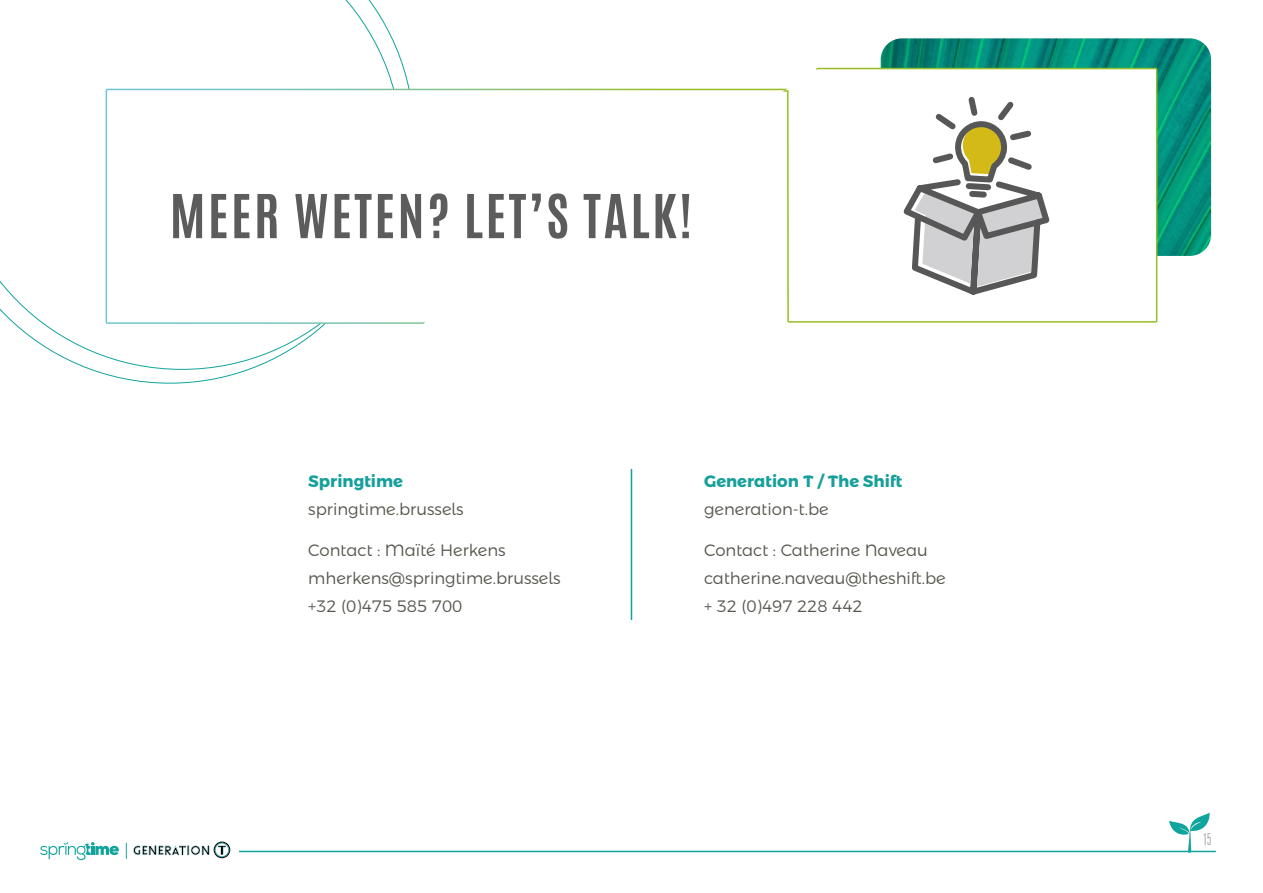
<style>
.page{position:relative;width:1263px;height:893px;background:#fff}
.page>*{position:absolute;margin:0;border:0;box-sizing:border-box;transform-origin:0 0}
.title_1{font:700 51.45px "Antonio";letter-spacing:.05em;color:#5c5c5c}
.body2{font:300 16.5px "Montserrat Alternates";color:#57564e}
.body2-2{font:700 16.5px "Montserrat Alternates";color:#17a09b}
.t1{font:300 13.5px "Antonio";color:#aaa}
</style>
<div class="page">
<hr style="left:239px;top:851px;width:977px;height:1px;background:#11a49d">
<svg style="left:1169px;top:813px;width:41px;height:40px"></svg>
<svg style="left:40px;top:842px;width:79px;height:18px"></svg>
<div style="left:215px;top:843px;width:14px;height:14px;border:1px solid #17a09b;border-radius:50%"></div>
<div style="left:214px;top:842px;width:16px;height:16px;border:1px solid #000;border-radius:50%"></div>
<svg style="left:133px;top:845px;width:93px;height:10px"></svg>
<svg style="left:126px;top:843px;width:1px;height:16px"></svg>
<img style="left:881px;top:38px;width:330px;height:218px">
<svg style="left:0;top:0;width:404px;height:370px"></svg>
<hr style="left:631px;top:469px;width:1px;height:151px;background:#17a09b">
<svg style="left:104px;top:66px;width:1055px;height:259px"></svg>
<svg style="left:898px;top:93px;width:156px;height:207px"></svg>
<p class="title_1" style="left:170px;top:177px;width:524px">MEER WETEN? LET’S TALK!</p>
<p class="body2-2" style="left:308px;top:471px;width:96px">Springtime</p>
<p class="body2" style="left:308px;top:499px;width:157px">springtime.brussels</p>
<p class="body2" style="left:308px;top:540px;width:199px">Contact : Maïté Herkens</p>
<p class="body2" style="left:308px;top:568px;width:254px">mherkens@springtime.brussels</p>
<p class="body2" style="left:308px;top:596px;width:156px">+32 (0)475 585 700</p>
<p class="body2-2" style="left:704px;top:471px;width:200px">Generation T / The Shift</p>
<p class="body2" style="left:704px;top:499px;width:126px">generation-t.be</p>
<p class="body2" style="left:704px;top:540px;width:225px">Contact : Catherine Naveau</p>
<p class="body2" style="left:704px;top:568px;width:243px">catherine.naveau@theshift.be</p>
<p class="body2" style="left:704px;top:596px;width:160px">+ 32 (0)497 228 442</p>
<p class="t1" style="left:1203px;top:829px;width:10px">15</p>
</div>
